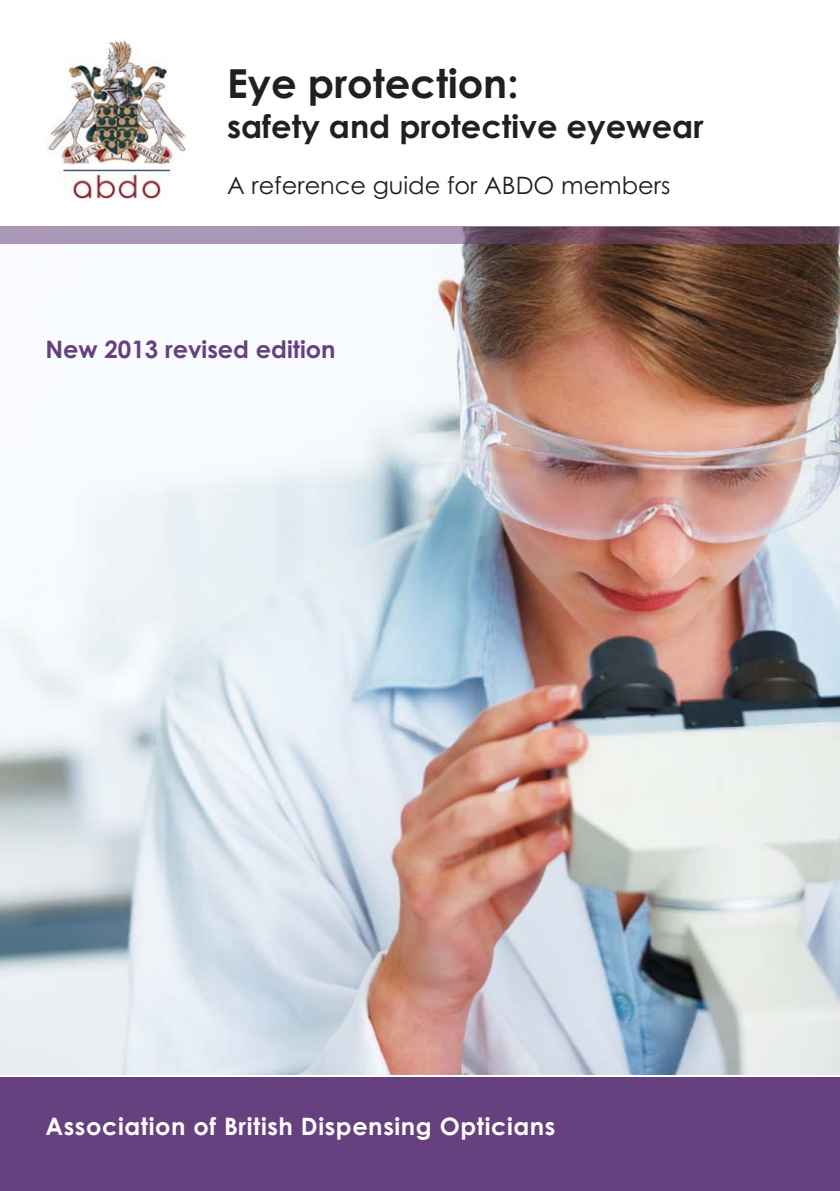
<style>
.page{position:relative;width:840px;height:1191px;background:#fff}
.page>*{position:absolute;margin:0;border:0;box-sizing:border-box;transform-origin:0 0}
.t1{font:700 40px "Century Gothic";color:#231f20}
.t2{font:700 32px "Century Gothic";color:#231f20}
.t3{font:700 24px "Century Gothic";letter-spacing:.025em;color:#fff}
.t4{font:24px "Century Gothic";color:#231f20}
.t5{font:700 24px "Century Gothic";color:#66407f}
</style>
<div class="page">
<div style="left:0;top:1077px;width:839px;height:114px;background:#66407f"></div>
<img style="left:45px;top:40px;width:141px;height:158px">
<img style="left:0;top:244px;width:839px;height:830px">
<img style="left:0;top:227px;width:839px;height:17px">
<h1 class="t1" style="left:227px;top:69px;width:293px">Eye protection:</h1>
<h2 class="t2" style="left:227px;top:115px;width:478px">safety and protective eyewear</h2>
<p class="t4" style="left:227px;top:176px;width:444px">A reference guide for ABDO members</p>
<p class="t5" style="left:45px;top:341px;width:291px">New 2013 revised edition</p>
<p class="t3" style="left:45px;top:1117px;width:511px">Association of British Dispensing Opticians</p>
</div>
